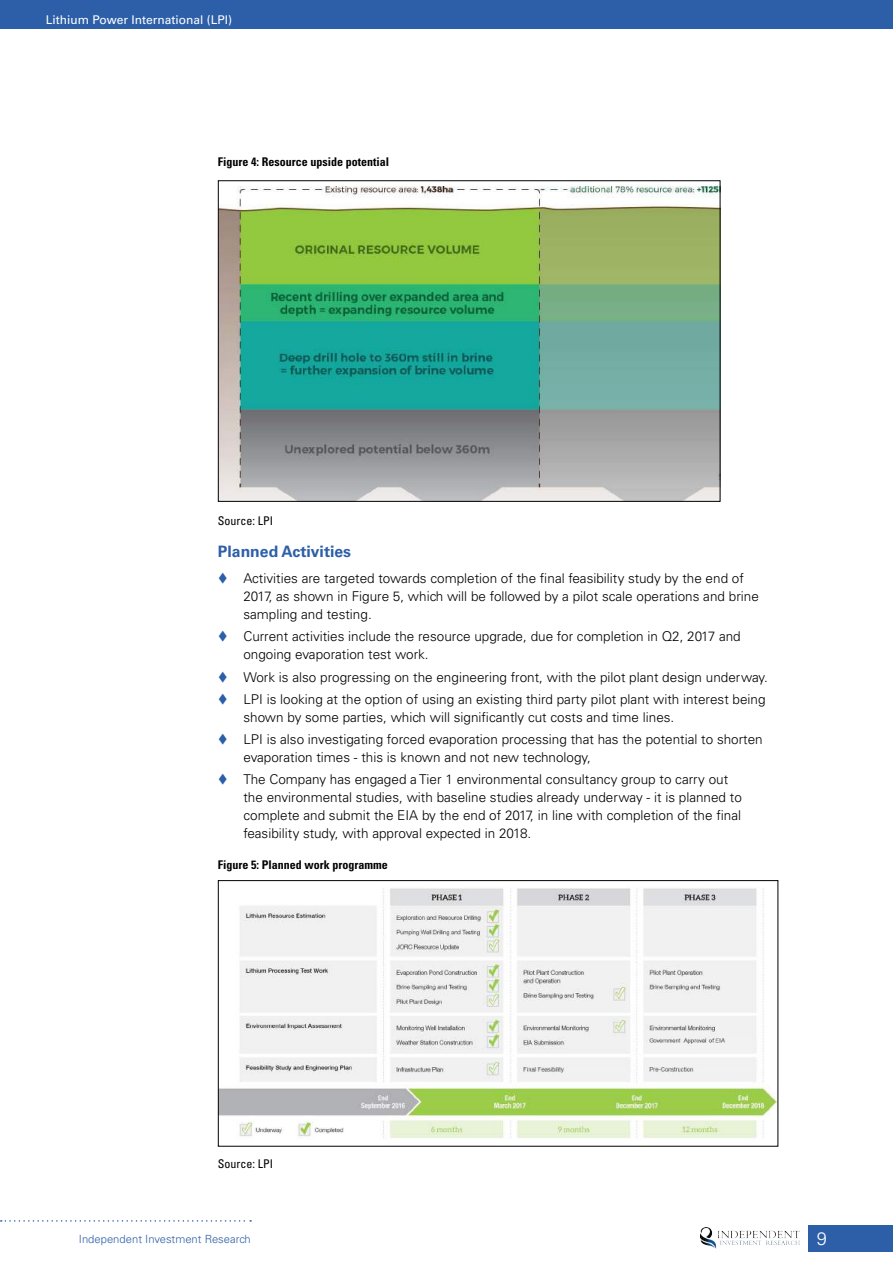
<style>
.page{position:relative;width:893px;height:1263px;background:#fff}
.page>*{position:absolute;margin:0;border:0;box-sizing:border-box;transform-origin:0 0}
.t1{font:300 18px "Univers LT Std";color:#fff}
.t2{font:700 15.75px "Univers LT Std";color:#2d5fa9}
.t3{font:300 13.5px/18px "Univers LT Std";color:#000}
.t4{font:700 condensed 12px "Univers LT Std";color:#000}
.t5{font:12px "Univers LT Std";color:#fff}
.t6{font:condensed 12px "Univers LT Std";color:#000}
.t7{font:300 11.25px "Univers LT Std";color:#2d5fa9}
</style>
<div class="page">
<div style="left:808px;top:1225px;width:85px;height:26px;background:#2d5fa9"></div>
<div style="left:0;top:0;width:893px;height:28px;background:#2d5fa9"></div>
<img style="left:700px;top:1227px;width:99px;height:21px">
<svg style="left:1px;top:1220px;width:250px;height:2px"></svg>
<img style="left:220px;top:185px;width:498px;height:315px">
<div style="left:218px;top:180px;width:502px;height:322px;border:1px solid #000"></div>
<img style="left:220px;top:888px;width:556px;height:251px">
<div style="left:218px;top:880px;width:560px;height:266px;border:1px solid #000"></div>
<p class="t5" style="left:46px;top:13px;width:188px">Lithium Power International (LPI)</p>
<p class="t4" style="left:218px;top:154px;width:173px">Figure 4: Resource upside potential</p>
<p class="t6" style="left:218px;top:513px;width:57px">Source: LPI</p>
<p class="t2" style="left:218px;top:542px;width:135px">Planned Activities</p>
<p class="t3" style="left:243px;top:569px;width:517px">Activities are targeted towards completion of the final feasibility study by the end of<br>2017, as shown in Figure 5, which will be followed by a pilot scale operations and brine sampling and testing.</p>
<p class="t3" style="left:243px;top:628px;width:499px">Current activities include the resource upgrade, due for completion in Q2, 2017 and ongoing evaporation test work.</p>
<p class="t3" style="left:243px;top:666px;width:526px;line-height:22.2px">Work is also progressing on the engineering front, with the pilot plant design underway.<br>LPI is looking at the option of using an existing third party pilot plant with interest being</p>
<p class="t3" style="left:243px;top:706px;width:521px;line-height:22.2px">shown by some parties, which will significantly cut costs and time lines.<br>LPI is also investigating forced evaporation processing that has the potential to shorten</p>
<p class="t3" style="left:243px;top:746px;width:486px;line-height:22.2px">evaporation times - this is known and not new technology,<br>The Company has engaged a Tier 1 environmental consultancy group to carry out</p>
<p class="t3" style="left:243px;top:788px;width:500px;text-align:justify">the environmental studies, with baseline studies already underway - it is planned to complete and submit the EIA by the end of 2017, in line with completion of the final feasibility study, with approval expected in 2018.</p>
<p class="t4" style="left:218px;top:857px;width:171px">Figure 5: Planned work programme</p>
<p class="t6" style="left:218px;top:1156px;width:57px">Source: LPI</p>
<p class="t7" style="left:79px;top:1232px;width:173px">Independent Investment Research</p>
<h1 class="t1" style="left:817px;top:1227px;width:12px">9</h1>
</div>
